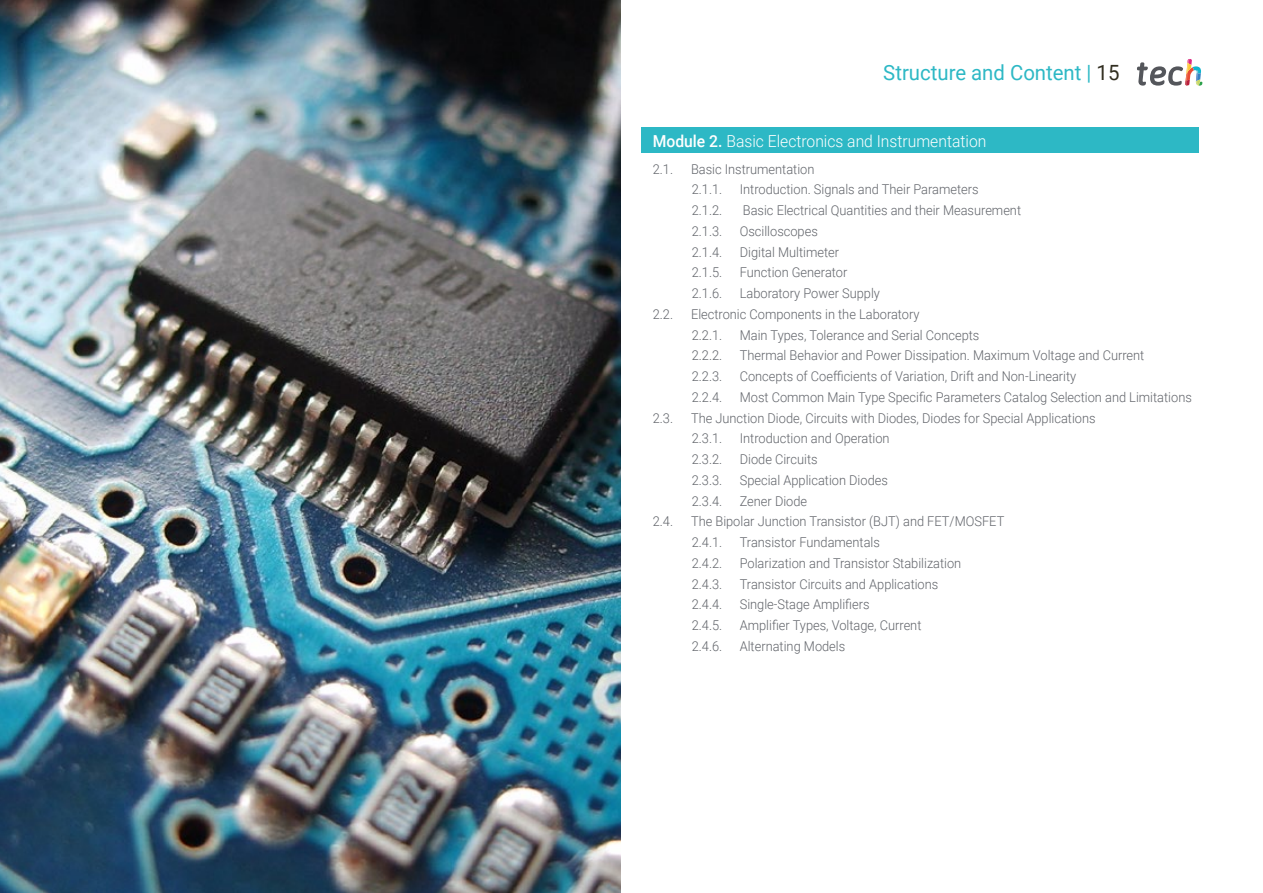
<style>
.page{position:relative;width:1263px;height:893px;background:#fff}
.page>*{position:absolute;margin:0;border:0;box-sizing:border-box;transform-origin:0 0}
.t1{font:21px "Roboto";color:#2db8c5}
.t2{font:300 16.5px "Roboto";color:#fff;scale:.95 1}
.t3{font:300 13.5px/20.7px "Roboto";color:#61646a;scale:.95 1}
.s1{color:#312e20}
.s2{font-weight:500}
</style>
<div class="page">
<img style="left:0;top:0;width:621px;height:893px">
<svg style="left:1137px;top:59px;width:65px;height:27px"></svg>
<div style="left:642px;top:128px;width:557px;height:25px;background:#2db8c5"></div>
<h1 class="t1" style="left:883px;top:57px;width:238px">Structure and Content | <span class="s1">15</span></h1>
<p class="t2" style="left:653px;top:129px;width:353px"><span class="s2">Module 2.</span> Basic Electronics and Instrumentation</p>
<p class="t3" style="left:653px;top:158px;width:23px">2.1.</p>
<p class="t3" style="left:691px;top:158px;width:131px">Basic Instrumentation<br>2.1.1.</p>
<p class="t3" style="left:740px;top:179px;width:253px">Introduction. Signals and Their Parameters</p>
<p class="t3" style="left:692px;top:200px;width:34px">2.1.2.</p>
<p class="t3" style="left:743px;top:200px;width:294px">Basic Electrical Quantities and their Measurement</p>
<p class="t3" style="left:692px;top:220px;width:34px">2.1.3.</p>
<p class="t3" style="left:740px;top:220px;width:84px">Oscilloscopes</p>
<p class="t3" style="left:692px;top:241px;width:34px">2.1.4.</p>
<p class="t3" style="left:740px;top:241px;width:106px">Digital Multimeter</p>
<p class="t3" style="left:692px;top:262px;width:34px">2.1.5.</p>
<p class="t3" style="left:740px;top:262px;width:115px">Function Generator</p>
<p class="t3" style="left:692px;top:283px;width:34px">2.1.6.</p>
<p class="t3" style="left:740px;top:283px;width:149px">Laboratory Power Supply</p>
<p class="t3" style="left:653px;top:303px;width:23px">2.2.</p>
<p class="t3" style="left:691px;top:303px;width:242px">Electronic Components in the Laboratory<br>2.2.1.</p>
<p class="t3" style="left:740px;top:324px;width:254px">Main Types, Tolerance and Serial Concepts</p>
<p class="t3" style="left:692px;top:345px;width:34px">2.2.2.</p>
<p class="t3" style="left:740px;top:345px;width:427px">Thermal Behavior and Power Dissipation. Maximum Voltage and Current</p>
<p class="t3" style="left:692px;top:366px;width:34px">2.2.3.</p>
<p class="t3" style="left:740px;top:366px;width:356px">Concepts of Coefficients of Variation, Drift and Non-Linearity</p>
<p class="t3" style="left:692px;top:386px;width:34px">2.2.4.</p>
<p class="t3" style="left:740px;top:386px;width:477px">Most Common Main Type Specific Parameters Catalog Selection and Limitations</p>
<p class="t3" style="left:653px;top:407px;width:23px">2.3.</p>
<p class="t3" style="left:691px;top:407px;width:427px">The Junction Diode, Circuits with Diodes, Diodes for Special Applications<br>2.3.1.</p>
<p class="t3" style="left:740px;top:428px;width:159px">Introduction and Operation</p>
<p class="t3" style="left:692px;top:448px;width:34px">2.3.2.</p>
<p class="t3" style="left:740px;top:448px;width:83px">Diode Circuits</p>
<p class="t3" style="left:692px;top:469px;width:34px">2.3.3.</p>
<p class="t3" style="left:740px;top:469px;width:157px">Special Application Diodes</p>
<p class="t3" style="left:692px;top:490px;width:34px">2.3.4.</p>
<p class="t3" style="left:740px;top:490px;width:73px">Zener Diode</p>
<p class="t3" style="left:653px;top:511px;width:23px">2.4.</p>
<p class="t3" style="left:691px;top:511px;width:331px">The Bipolar Junction Transistor (BJT) and FET/MOSFET<br>2.4.1.</p>
<p class="t3" style="left:740px;top:531px;width:149px">Transistor Fundamentals</p>
<p class="t3" style="left:692px;top:552px;width:34px">2.4.2.</p>
<p class="t3" style="left:740px;top:552px;width:235px">Polarization and Transistor Stabilization</p>
<p class="t3" style="left:692px;top:573px;width:34px">2.4.3.</p>
<p class="t3" style="left:740px;top:573px;width:211px">Transistor Circuits and Applications</p>
<p class="t3" style="left:692px;top:594px;width:34px">2.4.4.</p>
<p class="t3" style="left:740px;top:594px;width:138px">Single-Stage Amplifiers</p>
<p class="t3" style="left:692px;top:614px;width:34px">2.4.5.</p>
<p class="t3" style="left:740px;top:614px;width:193px">Amplifier Types, Voltage, Current</p>
<p class="t3" style="left:692px;top:635px;width:34px">2.4.6.</p>
<p class="t3" style="left:740px;top:635px;width:113px">Alternating Models</p>
</div>
